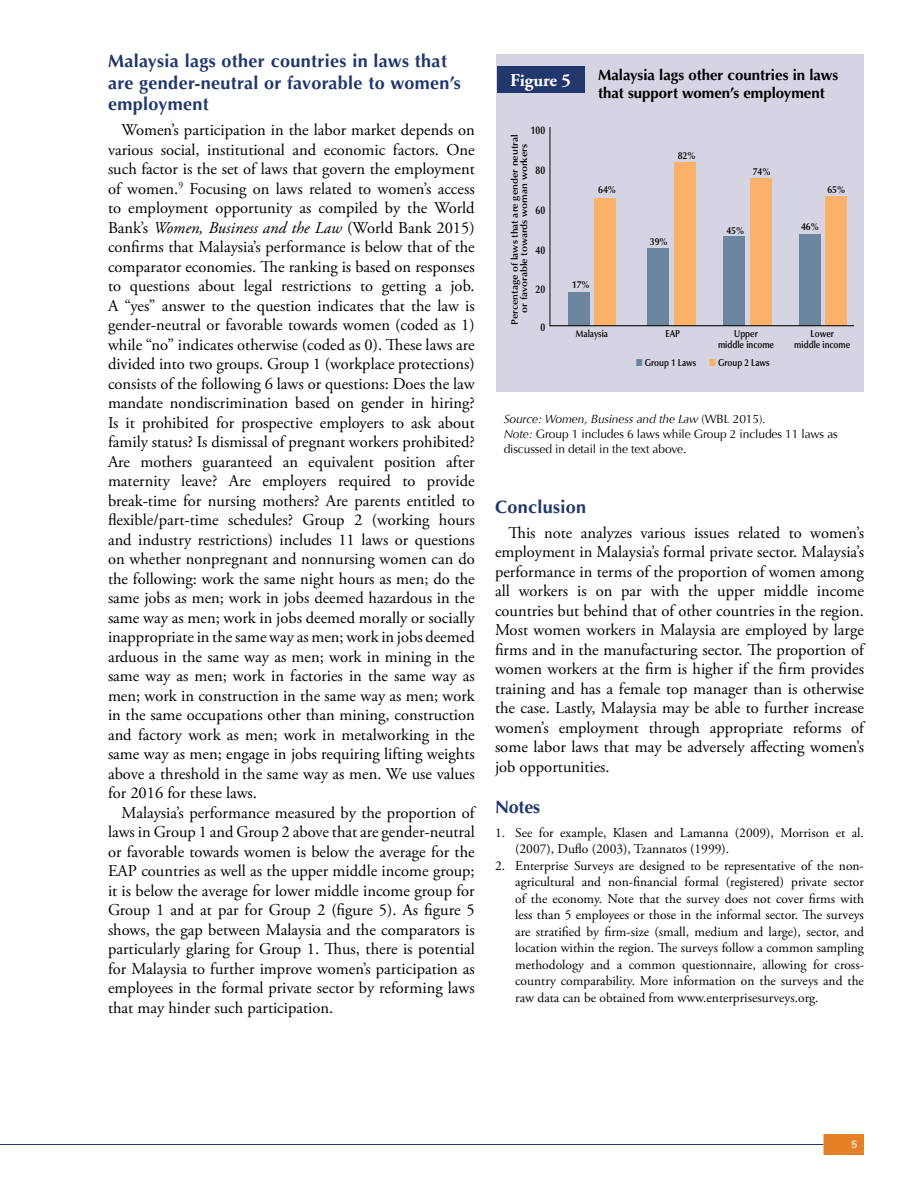
<style>
.page{position:relative;width:918px;height:1188px;background:#fff}
.page>*{position:absolute;margin:0;border:0;box-sizing:border-box;transform-origin:0 0}
.t1{font:700 18px/21.6px "Optima";letter-spacing:.02em;color:#21376d}
.t2{font:700 18px "Adobe Garamond Pro";color:#fff}
.t3{font:16.5px/19.5px "Adobe Garamond Pro";color:#000;text-align:justify}
.t4{font:700 15px/18px "Optima";color:#000}
.t5{font:13.5px/16.5px "Adobe Garamond Pro";color:#000}
.t6{font:12px/15px "Optima";letter-spacing:-.01em;color:#000}
.t7{font:600 11.1px "Optima";color:#000;scale:.84 1}
.t8{font:10.5px "Univers";color:#fff}
.t9{font:600 10.05px/10.1px "Optima";color:#000;text-align:center;scale:.83 1}
.t10{font:600 10.05px "Optima";color:#000;scale:.92 1}
.t11{font:600 9.3px/9.3px "Optima";color:#000;text-align:center;scale:1.08 1}
.s1{font-style:italic}
.s2{color:#6b869e}
.s3{color:#fbb16a}
</style>
<div class="page">
<hr style="left:0;top:1144px;width:824px;height:1px;background:#21376d">
<div style="left:824px;top:1134px;width:40px;height:21px;background:#e48025"></div>
<div style="left:497px;top:54px;width:367px;height:338px;background:#d4d4e2"></div>
<hr style="left:550px;top:127px;width:1px;height:199px;background:#000">
<div style="left:595px;top:198px;width:21px;height:128px;background:#fbb16a"></div>
<div style="left:674px;top:162px;width:21px;height:164px;background:#fbb16a"></div>
<div style="left:750px;top:178px;width:21px;height:148px;background:#fbb16a"></div>
<div style="left:826px;top:196px;width:21px;height:130px;background:#fbb16a"></div>
<div style="left:568px;top:292px;width:22px;height:34px;background:#6b869e"></div>
<div style="left:647px;top:248px;width:22px;height:78px;background:#6b869e"></div>
<div style="left:723px;top:236px;width:22px;height:90px;background:#6b869e"></div>
<div style="left:799px;top:234px;width:22px;height:92px;background:#6b869e"></div>
<hr style="left:550px;top:325px;width:304px;height:1px;background:#000">
<div style="left:497px;top:66px;width:87px;height:27px;background:#21376d"></div>
<p class="t1" style="left:108px;top:50px;width:354px">Malaysia lags other countries in laws that are gender-neutral or favorable to women’s employment</p>
<p class="t3" style="left:108px;top:121px;width:368px;text-indent:13px">Women’s participation in the labor market depends on various social, institutional and economic factors. One such factor is the set of laws that govern the employment of women.<sup>9</sup> Focusing on laws related to women’s access to employment opportunity as compiled by the World Bank’s <span class="s1">Women, Business and the Law</span> (World Bank 2015) confirms that Malaysia’s performance is below that of the comparator economies. The ranking is based on responses to questions about legal restrictions to getting a job.<br>A “yes” answer to the question indicates that the law is gender-neutral or favorable towards women (coded as 1) while “no” indicates otherwise (coded as 0). These laws are divided into two groups. Group 1 (workplace protections) consists of the following 6 laws or questions: Does the law mandate nondiscrimination based on gender in hiring?<br>Is it prohibited for prospective employers to ask about family status? Is dismissal of pregnant workers prohibited?<br>Are mothers guaranteed an equivalent position after maternity leave? Are employers required to provide break-time for nursing mothers? Are parents entitled to flexible/part-time schedules? Group 2 (working hours and industry restrictions) includes 11 laws or questions on whether nonpregnant and nonnursing women can do the following: work the same night hours as men; do the same jobs as men; work in jobs deemed hazardous in the same way as men; work in jobs deemed morally or socially inappropriate in the same way as men; work in jobs deemed arduous in the same way as men; work in mining in the same way as men; work in factories in the same way as men; work in construction in the same way as men; work in the same occupations other than mining, construction and factory work as men; work in metalworking in the same way as men; engage in jobs requiring lifting weights above a threshold in the same way as men. We use values for 2016 for these laws.</p>
<p class="t3" style="left:108px;top:803px;width:368px;text-indent:13px">Malaysia’s performance measured by the proportion of laws in Group 1 and Group 2 above that are gender-neutral or favorable towards women is below the average for the EAP countries as well as the upper middle income group; it is below the average for lower middle income group for Group 1 and at par for Group 2 (figure 5). As figure 5 shows, the gap between Malaysia and the comparators is particularly glaring for Group 1. Thus, there is potential for Malaysia to further improve women’s participation as employees in the formal private sector by reforming laws that may hinder such participation.</p>
<p class="t2" style="left:510px;top:70px;width:62px">Figure 5</p>
<p class="t4" style="left:598px;top:66px;width:242px">Malaysia lags other countries in laws that support women’s employment</p>
<p class="t7" style="left:531px;top:124px;width:19px">100</p>
<p class="t11" style="left:510px;top:325px;width:177px;rotate:-90deg">Percentage of laws that are gender neutral or favorable towards woman workers</p>
<p class="t7" style="left:536px;top:164px;width:13px">80</p>
<p class="t7" style="left:536px;top:204px;width:13px">60</p>
<p class="t7" style="left:536px;top:243px;width:13px">40</p>
<p class="t7" style="left:536px;top:283px;width:13px">20</p>
<p class="t7" style="left:540px;top:320px;width:7px">0</p>
<p class="t10" style="left:598px;top:184px;width:21px">64%</p>
<p class="t10" style="left:572px;top:279px;width:21px">17%</p>
<p class="t10" style="left:678px;top:149px;width:21px">82%</p>
<p class="t10" style="left:650px;top:236px;width:21px">39%</p>
<p class="t10" style="left:753px;top:166px;width:21px">74%</p>
<p class="t10" style="left:726px;top:224px;width:21px">45%</p>
<p class="t10" style="left:827px;top:184px;width:21px">65%</p>
<p class="t10" style="left:801px;top:221px;width:21px">46%</p>
<p class="t9" style="left:576px;top:329px;width:40px">Malaysia</p>
<p class="t9" style="left:665px;top:329px;width:19px">EAP</p>
<p class="t9" style="left:718px;top:329px;width:69px">Upper<br>middle income</p>
<p class="t9" style="left:794px;top:329px;width:69px">Lower<br>middle income</p>
<p class="t9" style="left:636px;top:358px;width:74px"><span class="s2">■</span> Group 1 Laws</p>
<p class="t9" style="left:709px;top:358px;width:74px"><span class="s3">■</span> Group 2 Laws</p>
<p class="t6" style="left:504px;top:411px;width:336px"><span class="s1">Source: Women, Business and the Law</span> (WBL 2015).<br><span class="s1">Note:</span> Group 1 includes 6 laws while Group 2 includes 11 laws as discussed in detail in the text above.</p>
<p class="t1" style="left:495px;top:496px;width:93px">Conclusion</p>
<p class="t3" style="left:495px;top:523px;width:371px;text-indent:13px">This note analyzes various issues related to women’s employment in Malaysia’s formal private sector. Malaysia’s performance in terms of the proportion of women among all workers is on par with the upper middle income countries but behind that of other countries in the region.<br>Most women workers in Malaysia are employed by large firms and in the manufacturing sector. The proportion of women workers at the firm is higher if the firm provides training and has a female top manager than is otherwise the case. Lastly, Malaysia may be able to further increase women’s employment through appropriate reforms of some labor laws that may be adversely affecting women’s job opportunities.</p>
<p class="t1" style="left:495px;top:797px;width:47px">Notes</p>
<p class="t5" style="left:515px;top:825px;width:350px;text-indent:-20px">1. See for example, Klasen and Lamanna (2009), Morrison et al. (2007), Duflo (2003), Tzannatos (1999).</p>
<p class="t5" style="left:515px;top:858px;width:350px;text-align:justify;text-indent:-20px">2. Enterprise Surveys are designed to be representative of the non&shy;agricultural and non-financial formal (registered) private sector of the economy. Note that the survey does not cover firms with less than 5 employees or those in the informal sector. The surveys are stratified by firm-size (small, medium and large), sector, and location within the region. The surveys follow a common sampling methodology and a common questionnaire, allowing for cross&shy;country comparability. More information on the surveys and the raw data can be obtained from www.enterprisesurveys.org.</p>
<p class="t8" style="left:851px;top:1138px;width:7px">5</p>
</div>
